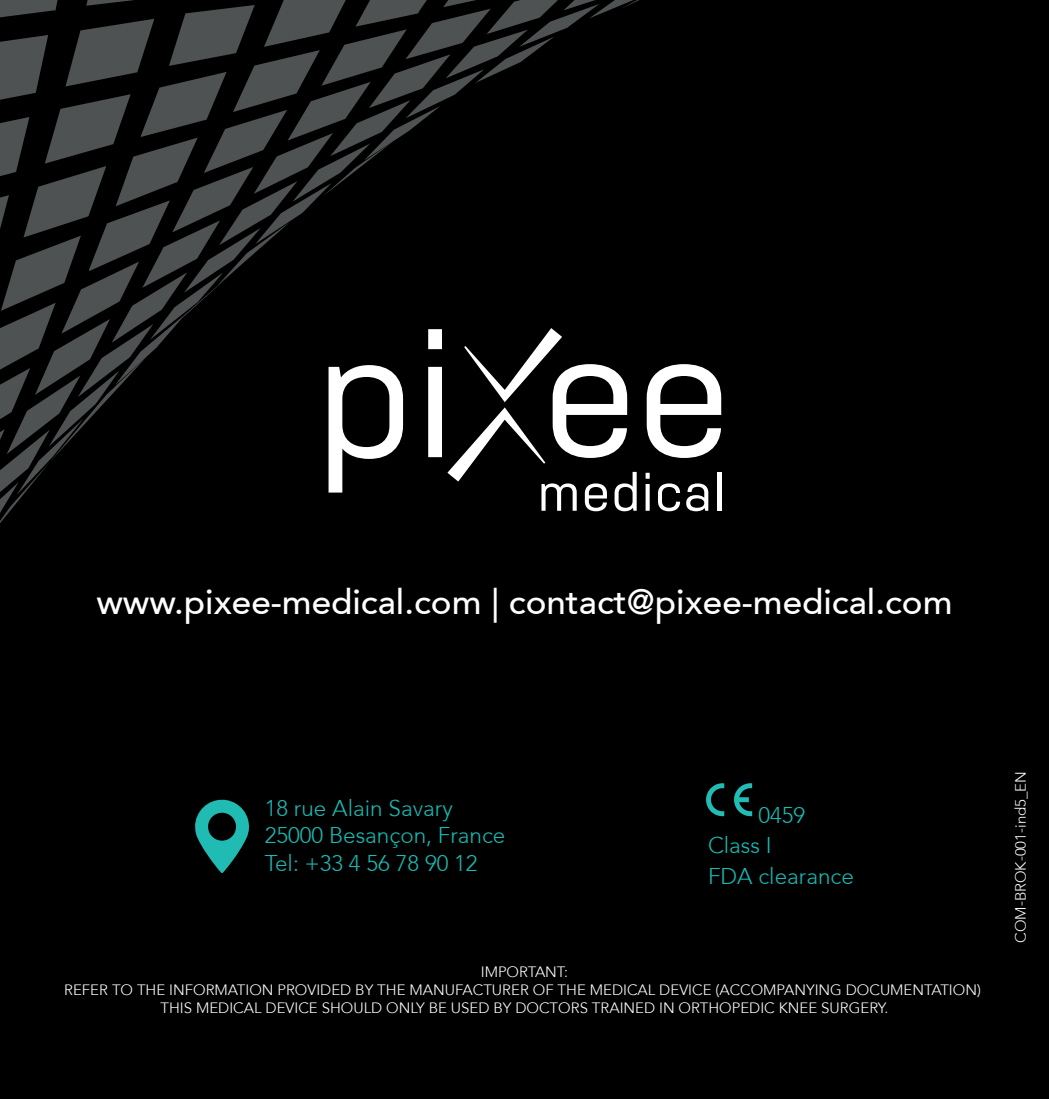
<style>
.page{position:relative;width:1049px;height:1099px;background:#fff}
.page>*{position:absolute;margin:0;border:0;box-sizing:border-box;transform-origin:0 0}
.t1{font:500 35px "Avenir 65";color:#fff}
.t2{font:300 22.75px/30.5px "Avenir 35";color:#18bbb3}
.t3{font:300 15px/18px "Avenir 35";color:#fff;text-align:center}
</style>
<div class="page">
<div style="left:0;top:0;width:1049px;height:1098px;background:#000001"></div>
<svg style="left:734px;top:783px;width:18px;height:33px"></svg>
<svg style="left:706px;top:783px;width:18px;height:33px"></svg>
<svg style="left:195px;top:799px;width:54px;height:73px"></svg>
<hr style="left:717px;top:472px;width:4px;height:39px;background:#fff">
<svg style="left:686px;top:483px;width:22px;height:28px"></svg>
<svg style="left:658px;top:483px;width:22px;height:28px"></svg>
<svg style="left:645px;top:473px;width:5px;height:5px"></svg>
<div style="left:645px;top:484px;width:5px;height:27px;background:#fff"></div>
<svg style="left:647px;top:364px;width:74px;height:94px"></svg>
<svg style="left:0;top:0;width:639px;height:523px"></svg>
<h1 class="t1" style="left:96px;top:581px;width:858px">www.pixee-medical.com | contact@pixee-medical.com</h1>
<h2 class="t2" style="left:265px;top:794px;width:242px;line-height:27.2px">18 rue Alain Savary<br>25000 Besançon, France<br>Tel: +33 4 56 78 90 12</h2>
<h2 class="t2" style="left:708px;top:799px;width:147px;text-indent:50px">0459<br>Class I<br>FDA clearance</h2>
<p class="t3" style="left:64px;top:963px;width:918px">IMPORTANT:<br>REFER TO THE INFORMATION PROVIDED BY THE MANUFACTURER OF THE MEDICAL DEVICE (ACCOMPANYING DOCUMENTATION)<br>THIS MEDICAL DEVICE SHOULD ONLY BE USED BY DOCTORS TRAINED IN ORTHOPEDIC KNEE SURGERY.</p>
<p class="t3" style="left:1012px;top:942px;width:173px;rotate:-90deg">COM-BROK-001-ind5_EN</p>
</div>
